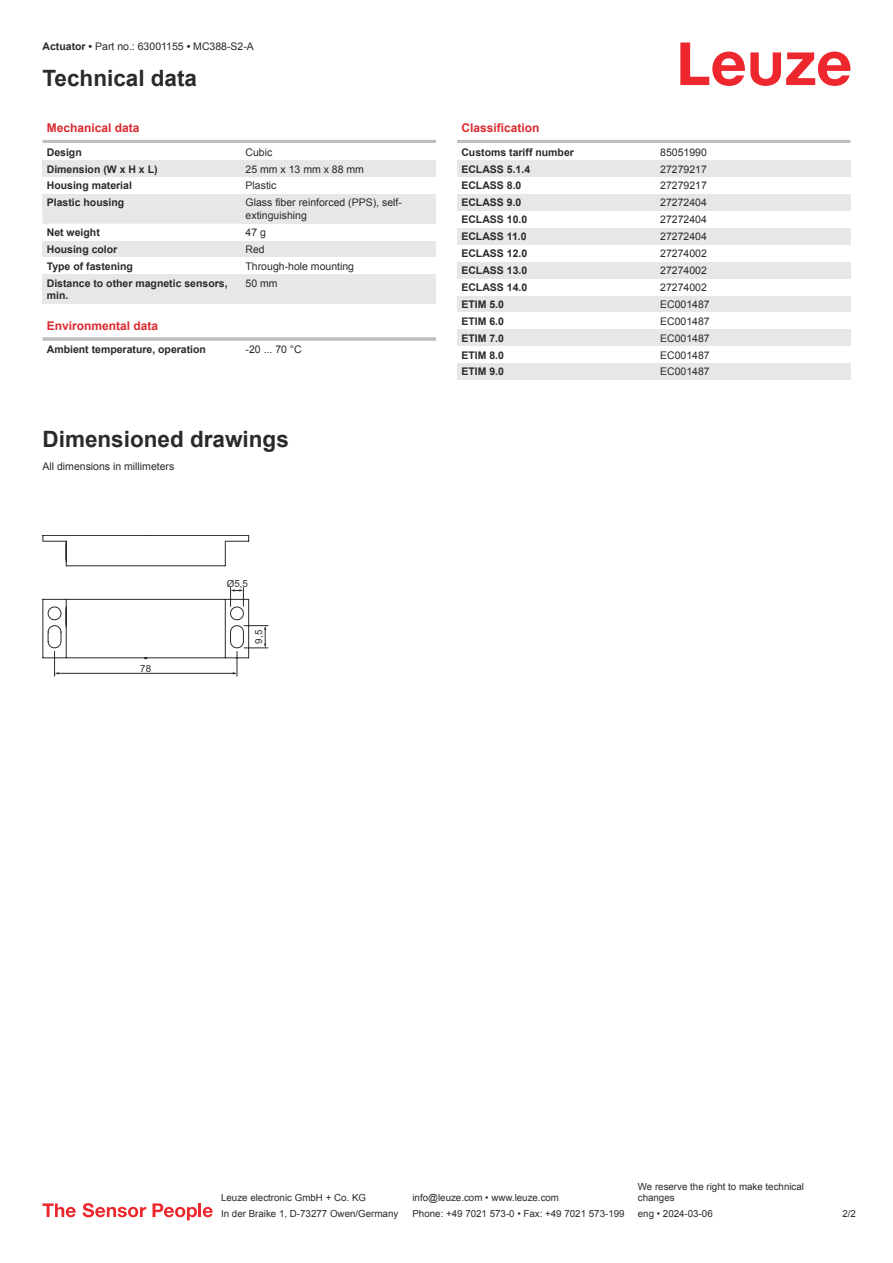
<style>
.page{position:relative;width:893px;height:1263px;background:#fff}
.page>*{position:absolute;margin:0;border:0;box-sizing:border-box;transform-origin:0 0}
.t1{font:700 22.5px "Arial";color:#2b292a}
.t2{font:700 12px "Arial";color:#db2a30}
.t3{font:10.5px/12.6px "Arial";color:#2b292a}
.t4{font:700 10.5px/12.6px "Arial";color:#2b292a}
.t5{font:9.75px/11.7px "Arial";color:#2b292a}
.s1{font-weight:700}
</style>
<div class="page">
<svg style="left:680px;top:43px;width:170px;height:43px"></svg>
<div style="left:43px;top:211px;width:393px;height:93px;background:#e6e7e9"></div>
<hr style="left:43px;top:140px;width:393px;height:3px;background:#bdbfc1">
<div style="left:43px;top:160px;width:199px;height:17px;background:#e6e7e9"></div>
<div style="left:242px;top:160px;width:194px;height:17px;background:#e6e7e9"></div>
<div style="left:43px;top:194px;width:199px;height:17px;background:#e6e7e9"></div>
<div style="left:242px;top:194px;width:194px;height:30px;background:#e6e7e9"></div>
<div style="left:43px;top:224px;width:199px;height:17px;background:#fff"></div>
<div style="left:242px;top:224px;width:194px;height:17px;background:#fff"></div>
<div style="left:43px;top:241px;width:199px;height:16px;background:#e6e7e9"></div>
<div style="left:242px;top:241px;width:194px;height:16px;background:#e6e7e9"></div>
<div style="left:43px;top:257px;width:199px;height:17px;background:#fff"></div>
<div style="left:242px;top:257px;width:194px;height:17px;background:#fff"></div>
<div style="left:43px;top:274px;width:199px;height:30px;background:#e6e7e9"></div>
<div style="left:242px;top:274px;width:194px;height:17px;background:#e6e7e9"></div>
<hr style="left:43px;top:337px;width:393px;height:4px;background:#c7c9cb">
<hr style="left:457px;top:140px;width:393px;height:3px;background:#bdbfc1">
<div style="left:457px;top:160px;width:200px;height:17px;background:#e6e7e9"></div>
<div style="left:657px;top:160px;width:193px;height:17px;background:#e6e7e9"></div>
<div style="left:457px;top:194px;width:200px;height:17px;background:#e6e7e9"></div>
<div style="left:657px;top:194px;width:193px;height:17px;background:#e6e7e9"></div>
<div style="left:457px;top:228px;width:200px;height:17px;background:#e6e7e9"></div>
<div style="left:657px;top:228px;width:193px;height:17px;background:#e6e7e9"></div>
<div style="left:457px;top:262px;width:200px;height:17px;background:#e6e7e9"></div>
<div style="left:657px;top:262px;width:193px;height:17px;background:#e6e7e9"></div>
<div style="left:457px;top:296px;width:200px;height:16px;background:#e6e7e9"></div>
<div style="left:657px;top:296px;width:193px;height:16px;background:#e6e7e9"></div>
<div style="left:457px;top:329px;width:200px;height:17px;background:#e6e7e9"></div>
<div style="left:657px;top:329px;width:193px;height:17px;background:#e6e7e9"></div>
<div style="left:457px;top:363px;width:200px;height:17px;background:#e6e7e9"></div>
<div style="left:657px;top:363px;width:193px;height:17px;background:#e6e7e9"></div>
<svg style="left:43px;top:1203px;width:33px;height:14px"></svg>
<svg style="left:83px;top:1203px;width:63px;height:14px"></svg>
<svg style="left:153px;top:1203px;width:44px;height:17px"></svg>
<hr style="left:198px;top:1203px;width:3px;height:14px;background:#ed272d">
<svg style="left:203px;top:1207px;width:10px;height:10px"></svg>
<svg style="left:43px;top:535px;width:225px;height:141px"></svg>
<p class="t3" style="left:43px;top:41px;width:213px"><span class="s1">Actuator •</span> Part no.: 63001155 <span class="s1">•</span> MC388-S2-A</p>
<h1 class="t1" style="left:43px;top:70px;width:156px">Technical data</h1>
<p class="t2" style="left:47px;top:123px;width:94px">Mechanical data</p>
<p class="t4" style="left:47px;top:147px;width:37px">Design</p>
<p class="t3" style="left:246px;top:147px;width:28px">Cubic</p>
<p class="t4" style="left:47px;top:164px;width:112px">Dimension (W x H x L)</p>
<p class="t3" style="left:246px;top:164px;width:120px">25 mm x 13 mm x 88 mm</p>
<p class="t4" style="left:47px;top:180px;width:87px">Housing material</p>
<p class="t3" style="left:246px;top:180px;width:32px">Plastic</p>
<p class="t4" style="left:47px;top:197px;width:79px">Plastic housing</p>
<p class="t3" style="left:246px;top:197px;width:158px">Glass fiber reinforced (PPS), self&shy;extinguishing</p>
<p class="t4" style="left:47px;top:227px;width:55px">Net weight</p>
<p class="t3" style="left:246px;top:227px;width:22px">47 g</p>
<p class="t4" style="left:47px;top:244px;width:72px">Housing color</p>
<p class="t3" style="left:246px;top:244px;width:21px">Red</p>
<p class="t4" style="left:47px;top:261px;width:88px">Type of fastening</p>
<p class="t3" style="left:246px;top:261px;width:110px">Through-hole mounting</p>
<p class="t4" style="left:47px;top:278px;width:182px">Distance to other magnetic sensors, min.</p>
<p class="t3" style="left:246px;top:278px;width:34px">50 mm</p>
<p class="t2" style="left:47px;top:321px;width:113px">Environmental data</p>
<p class="t4" style="left:47px;top:344px;width:161px">Ambient temperature, operation</p>
<p class="t3" style="left:246px;top:344px;width:58px">-20 ... 70 °C</p>
<h1 class="t1" style="left:43px;top:431px;width:248px">Dimensioned drawings</h1>
<p class="t3" style="left:43px;top:461px;width:133px">All dimensions in millimeters</p>
<p class="t5" style="left:227px;top:579px;width:23px">Ø5,5</p>
<p class="t5" style="left:140px;top:663px;width:12px">78</p>
<p class="t5" style="left:254px;top:643px;width:15px;rotate:-90deg">9,5</p>
<p class="t2" style="left:461px;top:123px;width:80px">Classification</p>
<p class="t4" style="left:461px;top:147px;width:114px">Customs tariff number</p>
<p class="t3" style="left:660px;top:147px;width:48px">85051990</p>
<p class="t4" style="left:461px;top:164px;width:70px">ECLASS 5.1.4</p>
<p class="t3" style="left:660px;top:164px;width:48px">27279217</p>
<p class="t4" style="left:461px;top:180px;width:62px">ECLASS 8.0</p>
<p class="t3" style="left:660px;top:180px;width:48px">27279217</p>
<p class="t4" style="left:461px;top:197px;width:62px">ECLASS 9.0</p>
<p class="t3" style="left:660px;top:197px;width:48px">27272404</p>
<p class="t4" style="left:461px;top:214px;width:67px">ECLASS 10.0</p>
<p class="t3" style="left:660px;top:214px;width:48px">27272404</p>
<p class="t4" style="left:461px;top:231px;width:67px">ECLASS 11.0</p>
<p class="t3" style="left:660px;top:231px;width:48px">27272404</p>
<p class="t4" style="left:461px;top:248px;width:67px">ECLASS 12.0</p>
<p class="t3" style="left:660px;top:248px;width:48px">27274002</p>
<p class="t4" style="left:461px;top:265px;width:67px">ECLASS 13.0</p>
<p class="t3" style="left:660px;top:265px;width:48px">27274002</p>
<p class="t4" style="left:461px;top:282px;width:67px">ECLASS 14.0</p>
<p class="t3" style="left:660px;top:282px;width:48px">27274002</p>
<p class="t4" style="left:461px;top:299px;width:44px">ETIM 5.0</p>
<p class="t3" style="left:660px;top:299px;width:51px">EC001487</p>
<p class="t4" style="left:461px;top:316px;width:44px">ETIM 6.0</p>
<p class="t3" style="left:660px;top:316px;width:51px">EC001487</p>
<p class="t4" style="left:461px;top:333px;width:44px">ETIM 7.0</p>
<p class="t3" style="left:660px;top:333px;width:51px">EC001487</p>
<p class="t4" style="left:461px;top:349px;width:44px">ETIM 8.0</p>
<p class="t3" style="left:660px;top:349px;width:51px">EC001487</p>
<p class="t4" style="left:461px;top:366px;width:44px">ETIM 9.0</p>
<p class="t3" style="left:660px;top:366px;width:51px">EC001487</p>
<p class="t5" style="left:221px;top:1193px;width:146px">Leuze electronic GmbH + Co. KG</p>
<p class="t5" style="left:412px;top:1193px;width:148px">info@leuze.com • www.leuze.com</p>
<p class="t5" style="left:638px;top:1181px;width:168px">We reserve the right to make technical changes</p>
<p class="t5" style="left:221px;top:1209px;width:179px">In der Braike 1, D-73277 Owen/Germany</p>
<p class="t5" style="left:412px;top:1209px;width:214px">Phone: +49 7021 573-0 • Fax: +49 7021 573-199</p>
<p class="t5" style="left:638px;top:1209px;width:76px">eng • 2024-03-06</p>
<p class="t5" style="left:842px;top:1209px;width:15px">2 /2</p>
</div>
